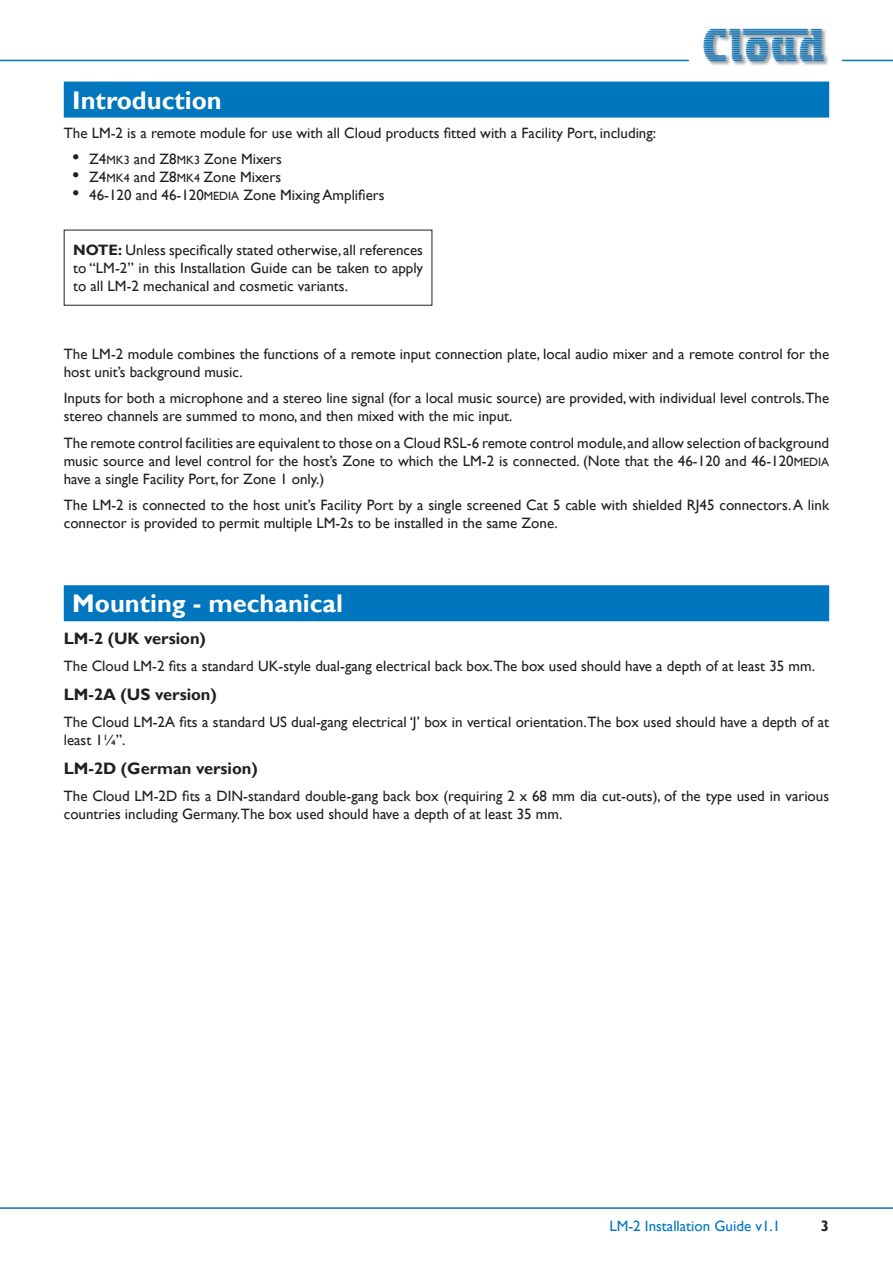
<style>
.page{position:relative;width:893px;height:1263px;background:#fff}
.page>*{position:absolute;margin:0;border:0;box-sizing:border-box;transform-origin:0 0}
.Main_Heading{font:700 25.5px "Gill Sans";color:#fff}
.Section_3{font:700 16.5px "Gill Sans";color:#231f20}
.Main_Text{font:15px/18px "Gill Sans";color:#231f20}
.t1{font:15px "Gill Sans";color:#0076be}
.t2{font:700 15px "Gill Sans";color:#231f20}
.s1{font-size:21px}
.s2{font-size:12px}
.s3{font-weight:700}
</style>
<div class="page">
<hr style="left:0;top:1207px;width:893px;height:2px;background:#0076be">
<img style="left:703px;top:28px;width:125px;height:38px">
<hr style="left:842px;top:60px;width:51px;height:1px;background:#0076be">
<hr style="left:0;top:60px;width:689px;height:1px;background:#0076be">
<div style="left:64px;top:82px;width:765px;height:36px;background:#0076be"></div>
<div style="left:64px;top:585px;width:765px;height:36px;background:#0076be"></div>
<div style="left:64px;top:230px;width:368px;height:76px;border:1px solid #231f20"></div>
<p class="Main_Heading" style="left:72px;top:85px;width:151px">Introduction</p>
<p class="Main_Text" style="left:64px;top:124px;width:594px">The LM-2 is a remote module for use with all Cloud products fitted with a Facility Port, including:</p>
<p class="Main_Text" style="left:72px;top:150px;width:211px"><span class="s1">•</span> Z4<span class="s2">MK3</span> and Z8<span class="s2">MK3</span> Zone Mixers</p>
<p class="Main_Text" style="left:72px;top:168px;width:210px"><span class="s1">•</span> Z4<span class="s2">MK4</span> and Z8<span class="s2">MK4</span> Zone Mixers</p>
<p class="Main_Text" style="left:72px;top:186px;width:314px"><span class="s1">•</span> 46-120 and 46-120<span class="s2">MEDIA</span> Zone Mixing Amplifiers</p>
<p class="Main_Text" style="left:73px;top:241px;width:351px;text-align:justify"><span class="s3">NOTE:</span> Unless specifically stated otherwise, all references to “LM-2” in this Installation Guide can be taken to apply to all LM-2 mechanical and cosmetic variants.</p>
<p class="Main_Text" style="left:64px;top:345px;width:767px">The LM-2 module combines the functions of a remote input connection plate, local audio mixer and a remote control for the host unit’s background music.</p>
<p class="Main_Text" style="left:64px;top:389px;width:767px">Inputs for both a microphone and a stereo line signal (for a local music source) are provided, with individual level controls.The stereo channels are summed to mono, and then mixed with the mic input.</p>
<p class="Main_Text" style="left:64px;top:434px;width:767px;text-align:justify">The remote control facilities are equivalent to those on a Cloud RSL-6 remote control module, and allow selection of background music source and level control for the host’s Zone to which the LM-2 is connected. (Note that the 46-120 and 46-120<span class="s2">MEDIA </span>have a single Facility Port, for Zone 1 only.)</p>
<p class="Main_Text" style="left:64px;top:496px;width:767px">The LM-2 is connected to the host unit’s Facility Port by a single screened Cat 5 cable with shielded RJ45 connectors. A link connector is provided to permit multiple LM-2s to be installed in the same Zone.</p>
<p class="Main_Heading" style="left:72px;top:588px;width:272px">Mounting - mechanical</p>
<p class="Section_3" style="left:64px;top:629px;width:144px">LM-2 (UK version)</p>
<p class="Main_Text" style="left:64px;top:657px;width:753px">The Cloud LM-2 fits a standard UK-style dual-gang electrical back box.The box used should have a depth of at least 35 mm.</p>
<p class="Section_3" style="left:64px;top:685px;width:155px">LM-2A (US version)</p>
<p class="Main_Text" style="left:64px;top:713px;width:767px">The Cloud LM-2A fits a standard US dual-gang electrical ‘J’ box in vertical orientation. The box used should have a depth of at least 1¼”.</p>
<p class="Section_3" style="left:64px;top:759px;width:196px">LM-2D (German version)</p>
<p class="Main_Text" style="left:64px;top:787px;width:767px">The Cloud LM-2D fits a DIN-standard double-gang back box (requiring 2 x 68 mm dia cut-outs), of the type used in various countries including Germany.The box used should have a depth of at least 35 mm.</p>
<p class="t1" style="left:609px;top:1217px;width:172px">LM-2 Installation Guide v1.1</p>
<p class="t2" style="left:821px;top:1217px;width:10px">3</p>
</div>
